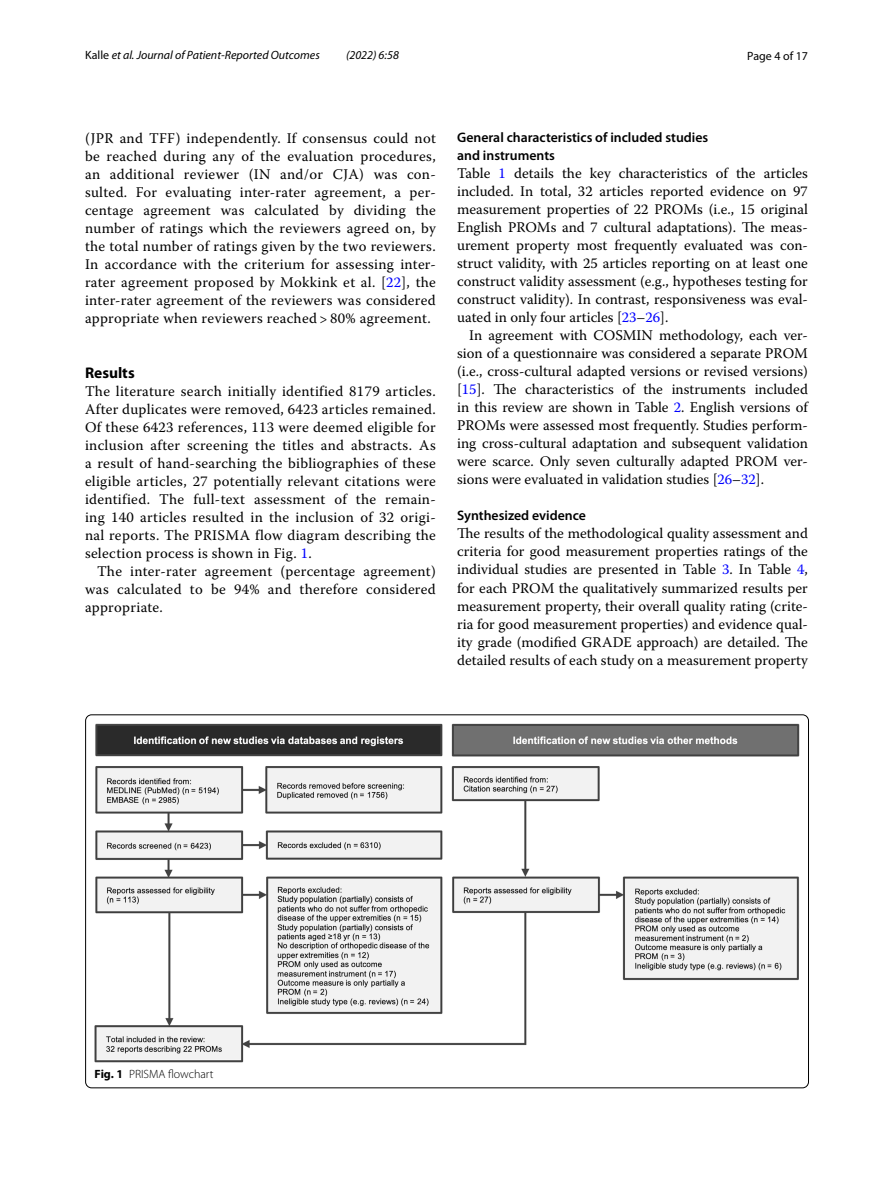
<style>
.page{position:relative;width:893px;height:1187px;background:#fff}
.page>*{position:absolute;margin:0;border:0;box-sizing:border-box;transform-origin:0 0}
.t1{font:700 15.45px "Myriad Pro";color:#000}
.t2{font:14.7px/18px "Warnock Pro";letter-spacing:.01em;color:#000;text-align:justify}
.t3{font:600 13.8px/18px "Myriad Pro";color:#000}
.t4{font:italic 12px "Myriad Pro";color:#000}
.t5{font:300 12px "Myriad Pro";color:#000}
.t6{font:12px "Myriad Pro";color:#000}
.s1{font-style:normal}
.s2{color:#00f}
.s3{font-weight:700}
</style>
<div class="page">
<img style="left:94px;top:723px;width:706px;height:339px">
<p class="t4" style="left:85px;top:48px;width:236px"><span class="s1">Kalle</span> et al. Journal of Patient-Reported Outcomes</p>
<p class="t4" style="left:346px;top:48px;width:54px">(2022) 6:58</p>
<p class="t6" style="left:747px;top:48px;width:62px">Page 4 of 17</p>
<p class="t2" style="left:85px;top:128px;width:352px">(JPR and TFF) independently. If consensus could not be reached during any of the evaluation procedures, an additional reviewer (IN and/or CJA) was con&shy;sulted. For evaluating inter-rater agreement, a per&shy;centage agreement was calculated by dividing the number of ratings which the reviewers agreed on, by the total number of ratings given by the two reviewers.<br>In accordance with the criterium for assessing inter&shy;rater agreement proposed by Mokkink et al. [<span class="s2">22</span>], the inter-rater agreement of the reviewers was considered appropriate when reviewers reached &gt; 80% agreement.</p>
<p class="t1" style="left:85px;top:362px;width:51px">Results</p>
<p class="t2" style="left:85px;top:381px;width:352px">The literature search initially identified 8179 articles.<br>After duplicates were removed, 6423 articles remained.<br>Of these 6423 references, 113 were deemed eligible for inclusion after screening the titles and abstracts. As a result of hand-searching the bibliographies of these eligible articles, 27 potentially relevant citations were identified. The full-text assessment of the remain&shy;ing 140 articles resulted in the inclusion of 32 origi&shy;nal reports. The PRISMA flow diagram describing the selection process is shown in Fig. <span class="s2">1</span>.</p>
<p class="t2" style="left:85px;top:561px;width:352px;text-indent:12px">The inter-rater agreement (percentage agreement) was calculated to be 94% and therefore considered appropriate.</p>
<p class="t3" style="left:457px;top:128px;width:253px">General characteristics of included studies and instruments</p>
<p class="t2" style="left:457px;top:164px;width:352px">Table <span class="s2">1</span> details the key characteristics of the articles included. In total, 32 articles reported evidence on 97 measurement properties of 22 PROMs (i.e., 15 original English PROMs and 7 cultural adaptations). The meas&shy;urement property most frequently evaluated was con&shy;struct validity, with 25 articles reporting on at least one construct validity assessment (e.g., hypotheses testing for construct validity). In contrast, responsiveness was eval&shy;uated in only four articles [<span class="s2">23</span>–<span class="s2">26</span>].</p>
<p class="t2" style="left:457px;top:326px;width:352px;text-indent:12px">In agreement with COSMIN methodology, each ver&shy;sion of a questionnaire was considered a separate PROM (i.e., cross-cultural adapted versions or revised versions) [<span class="s2">15</span>]. The characteristics of the instruments included in this review are shown in Table <span class="s2">2</span>. English versions of PROMs were assessed most frequently. Studies perform&shy;ing cross-cultural adaptation and subsequent validation were scarce. Only seven culturally adapted PROM ver&shy;sions were evaluated in validation studies [<span class="s2">26</span>–<span class="s2">32</span>].</p>
<p class="t3" style="left:457px;top:506px;width:130px">Synthesized evidence</p>
<p class="t2" style="left:457px;top:524px;width:352px">The results of the methodological quality assessment and criteria for good measurement properties ratings of the individual studies are presented in Table <span class="s2">3</span>. In Table <span class="s2">4</span>, for each PROM the qualitatively summarized results per measurement property, their overall quality rating (crite&shy;ria for good measurement properties) and evidence qual&shy;ity grade (modified GRADE approach) are detailed. The detailed results of each study on a measurement property</p>
<p class="t5" style="left:95px;top:1067px;width:120px"><span class="s3">Fig. 1</span> PRISMA flowchart</p>
</div>
